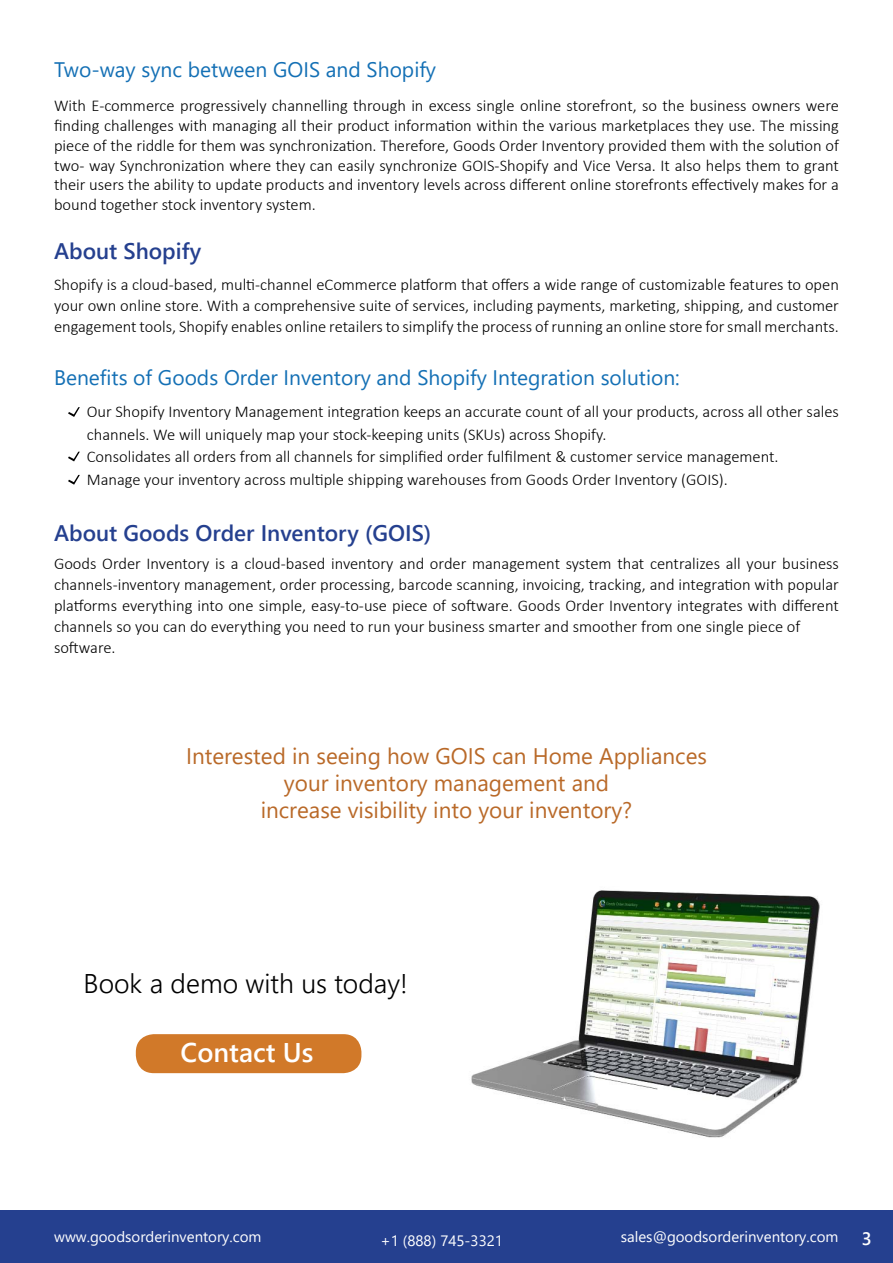
<style>
.page{position:relative;width:893px;height:1263px;background:#fff}
.page>*{position:absolute;margin:0;border:0;box-sizing:border-box;transform-origin:0 0}
.t1{font:300 27px "Segoe UI";color:#000}
.t2{font:600 27px "Segoe UI";color:#fff}
.t3{font:22.5px/27px "Segoe UI";color:#b96928;text-align:center}
.t4{font:600 22.5px "Segoe UI";color:#25408f}
.t5{font:21px "Segoe UI";color:#1470b5}
.t6{font:600 18px "Segoe UI";color:#fff}
.t7{font:300 16.5px/21px "Calibri";color:#000;text-align:justify}
.t8{font:15px "Segoe UI";color:#fff}
</style>
<div class="page">
<div style="left:0;top:1210px;width:893px;height:53px;background:#25408f"></div>
<div style="left:136px;top:1034px;width:225px;height:39px;background:#d17929;border-radius:18px"></div>
<img style="left:471px;top:890px;width:349px;height:248px">
<svg style="left:68px;top:407px;width:12px;height:10px"></svg>
<svg style="left:68px;top:452px;width:12px;height:9px"></svg>
<svg style="left:68px;top:475px;width:12px;height:10px"></svg>
<p class="t5" style="left:54px;top:49px;width:384px">Two-way sync between GOIS and Shopify</p>
<p class="t7" style="left:54px;top:96px;width:786px;line-height:19.8px">With E-commerce progressively channelling through in excess single online storefront, so the business owners were finding challenges with managing all their product information within the various marketplaces they use. The missing piece of the riddle for them was synchronization. Therefore, Goods Order Inventory provided them with the solution of two- way Synchronization where they can easily synchronize GOIS-Shopify and Vice Versa. It also helps them to grant their users the ability to update products and inventory levels across different online storefronts effectively makes for a bound together stock inventory system.</p>
<h2 class="t4" style="left:54px;top:230px;width:149px">About Shopify</h2>
<p class="t7" style="left:54px;top:274px;width:786px">Shopify is a cloud-based, multi-channel eCommerce platform that offers a wide range of customizable features to open your own online store. With a comprehensive suite of services, including payments, marketing, shipping, and customer engagement tools, Shopify enables online retailers to simplify the process of running an online store for small merchants.</p>
<p class="t5" style="left:54px;top:358px;width:627px">Benefits of Goods Order Inventory and Shopify Integration solution:</p>
<p class="t7" style="left:87px;top:400px;width:754px;line-height:22.5px;text-align:left">Our Shopify Inventory Management integration keeps an accurate count of all your products, across all other sales channels. We will uniquely map your stock-keeping units (SKUs) across Shopify.<br>Consolidates all orders from all channels for simplified order fulfilment &amp; customer service management.<br>Manage your inventory across multiple shipping warehouses from Goods Order Inventory (GOIS).</p>
<h2 class="t4" style="left:54px;top:512px;width:379px">About Goods Order Inventory (GOIS)</h2>
<p class="t7" style="left:54px;top:553px;width:786px;text-align:left">Goods Order Inventory is a cloud-based inventory and order management system that centralizes all your business channels-inventory management, order processing, barcode scanning, invoicing, tracking, and integration with popular platforms everything into one simple, easy-to-use piece of software. Goods Order Inventory integrates with different channels so you can do everything you need to run your business smarter and smoother from one single piece of software.</p>
<h2 class="t3" style="left:186px;top:740px;width:522px">Interested in seeing how GOIS can Home Appliances your inventory management and<br>increase visibility into your inventory?</h2>
<h1 class="t1" style="left:84px;top:958px;width:326px">Book a demo with us today!</h1>
<h1 class="t2" style="left:181px;top:1027px;width:134px">Contact Us</h1>
<p class="t8" style="left:54px;top:1222px;width:209px">www.goodsorderinventory.com</p>
<p class="t8" style="left:380px;top:1226px;width:124px">+1 (888) 745-3321</p>
<p class="t8" style="left:621px;top:1223px;width:219px">sales@goodsorderinventory.com</p>
<p class="t6" style="left:862px;top:1222px;width:11px">3</p>
</div>
